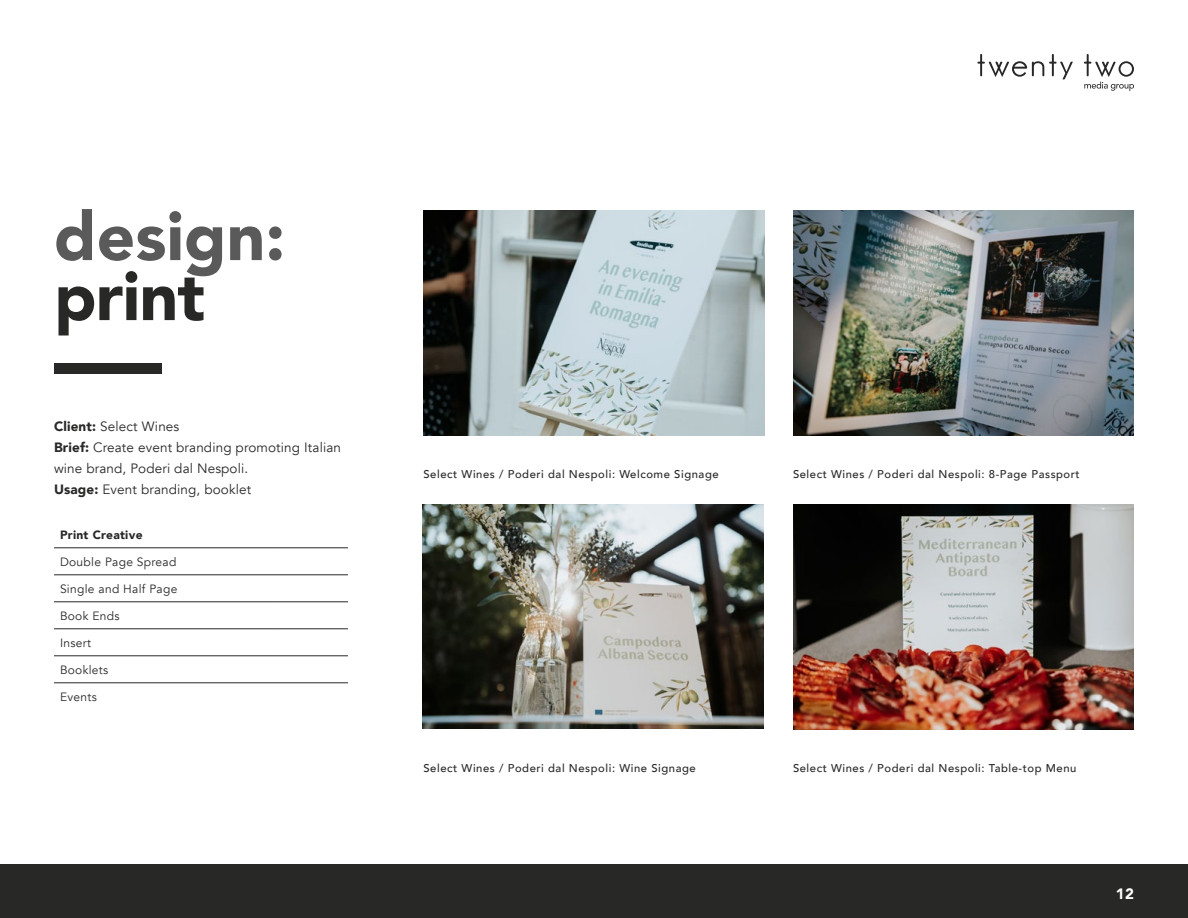
<style>
.page{position:relative;width:1188px;height:918px;background:#fff}
.page>*{position:absolute;margin:0;border:0;box-sizing:border-box;transform-origin:0 0}
.t1{font:900 67.5px "Avenir";color:#5a5a5a}
.t2{font:900 67.5px "Avenir";letter-spacing:-.01em;color:#282827}
.t3{font:900 15px "Avenir";color:#fff}
.t4{font:13.5px/21px "Avenir";letter-spacing:.01em;color:#282827}
.t5{font:12px "Avenir";letter-spacing:.025em;color:#282827}
.t6{font:900 12px "Avenir";letter-spacing:.025em;color:#282827}
.t7{font:500 11.25px "Avenir";letter-spacing:.05em;color:#282827}
.s1{font-weight:900}
</style>
<div class="page">
<div style="left:0;top:864px;width:1188px;height:54px;background:#282827"></div>
<img style="left:424px;top:211px;width:340px;height:225px">
<img style="left:422px;top:504px;width:341px;height:225px">
<img style="left:793px;top:211px;width:341px;height:225px">
<img style="left:793px;top:505px;width:341px;height:225px">
<div style="left:54px;top:363px;width:108px;height:11px;background:#282827"></div>
<hr style="left:54px;top:547px;width:225px;height:1px;background:#282827">
<hr style="left:279px;top:547px;width:69px;height:1px;background:#282827">
<hr style="left:54px;top:574px;width:225px;height:1px;background:#282827">
<hr style="left:279px;top:574px;width:69px;height:1px;background:#282827">
<hr style="left:54px;top:601px;width:225px;height:1px;background:#282827">
<hr style="left:279px;top:601px;width:69px;height:1px;background:#282827">
<hr style="left:54px;top:628px;width:225px;height:1px;background:#282827">
<hr style="left:279px;top:628px;width:69px;height:1px;background:#282827">
<hr style="left:54px;top:655px;width:225px;height:1px;background:#282827">
<hr style="left:279px;top:655px;width:69px;height:1px;background:#282827">
<hr style="left:54px;top:682px;width:225px;height:1px;background:#282827">
<hr style="left:279px;top:682px;width:69px;height:1px;background:#282827">
<svg style="left:977px;top:54px;width:96px;height:25px"></svg>
<svg style="left:1084px;top:54px;width:50px;height:37px"></svg>
<h1 class="t1" style="left:54px;top:179px;width:233px">design:</h1>
<h1 class="t2" style="left:54px;top:239px;width:153px">print</h1>
<p class="t4" style="left:54px;top:416px;width:289px"><span class="s1">Client:</span> Select Wines<br><span class="s1">Brief:</span> Create event branding promoting Italian wine brand, Poderi dal Nespoli.<br><span class="s1">Usage:</span> Event branding, booklet</p>
<p class="t6" style="left:60px;top:524px;width:84px">Print Creative</p>
<p class="t5" style="left:60px;top:555px;width:118px">Double Page Spread</p>
<p class="t5" style="left:60px;top:582px;width:119px">Single and Half Page</p>
<p class="t5" style="left:60px;top:609px;width:61px">Book Ends</p>
<p class="t5" style="left:60px;top:636px;width:33px">Insert</p>
<p class="t5" style="left:60px;top:663px;width:50px">Booklets</p>
<p class="t5" style="left:60px;top:690px;width:38px">Events</p>
<p class="t7" style="left:424px;top:464px;width:297px">Select Wines / Poderi dal Nespoli: Welcome Signage</p>
<p class="t7" style="left:793px;top:464px;width:288px">Select Wines / Poderi dal Nespoli: 8-Page Passport</p>
<p class="t7" style="left:424px;top:758px;width:274px">Select Wines / Poderi dal Nespoli: Wine Signage</p>
<p class="t7" style="left:793px;top:758px;width:285px">Select Wines / Poderi dal Nespoli: Table-top Menu</p>
<h2 class="t3" style="left:1116px;top:880px;width:20px">12</h2>
</div>
